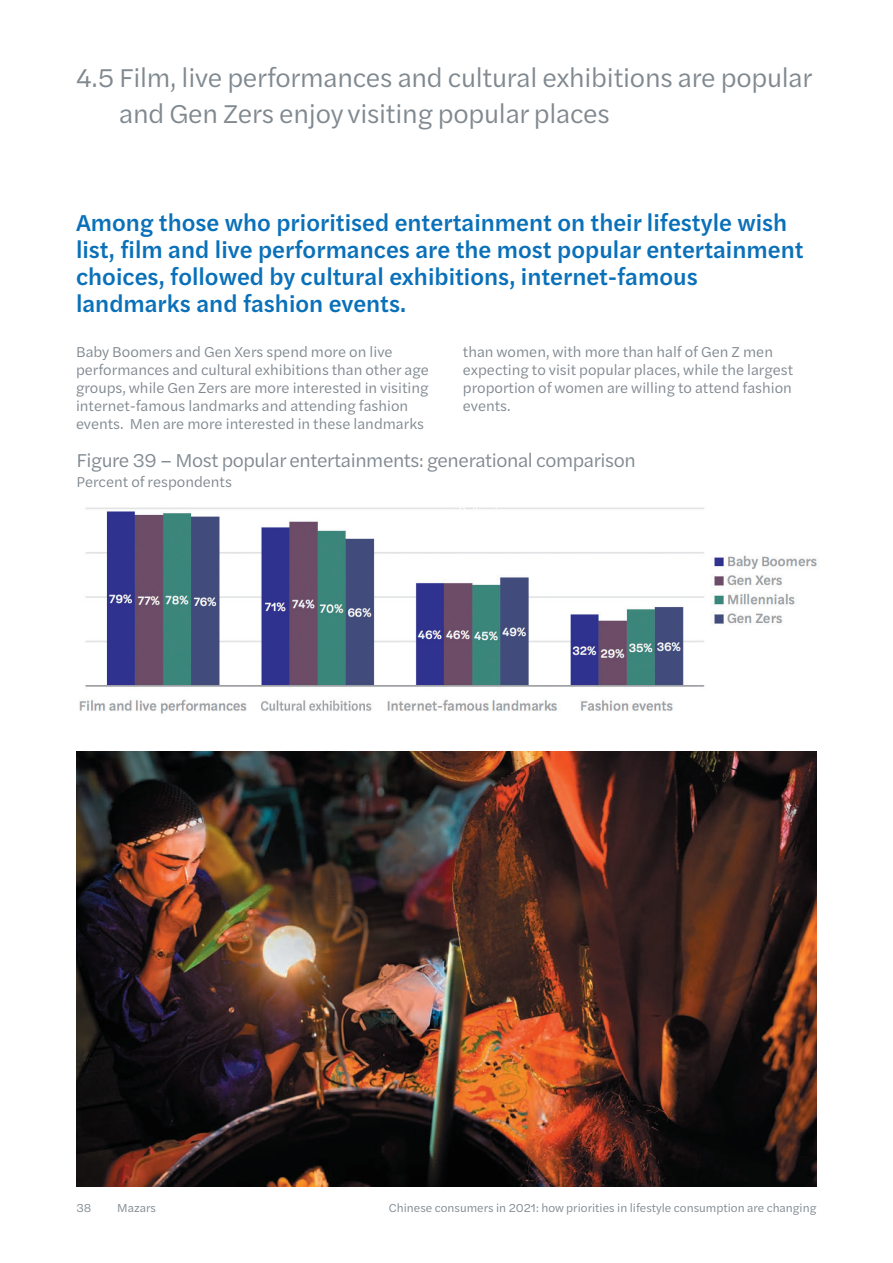
<style>
.page{position:relative;width:893px;height:1263px;background:#fff}
.page>*{position:absolute;margin:0;border:0;box-sizing:border-box;transform-origin:0 0}
.t1{font:27px/36px "Halyard Text";letter-spacing:-.01em;color:#808990}
.t2{font:500 24px/27px "Halyard Text";color:#0970b9}
.t3{font:19.5px "Halyard Text";letter-spacing:-.02em;color:#808990}
.t4{font:15px/18px "Halyard Text";color:#808990}
.t5{font:12px "Halyard Text";color:#808990}
</style>
<div class="page">
<img style="left:79px;top:507px;width:738px;height:207px">
<img style="left:77px;top:751px;width:739px;height:435px">
<h1 class="t1" style="left:119px;top:59px;width:695px;text-indent:-43px">4.5 Film, live performances and cultural exhibitions are popular and Gen Zers enjoy visiting popular places</h1>
<h2 class="t2" style="left:76px;top:208px;width:729px">Among those who prioritised entertainment on their lifestyle wish list, film and live performances are the most popular entertainment choices, followed by cultural exhibitions, internet-famous landmarks and fashion events.</h2>
<p class="t4" style="left:76px;top:342px;width:354px">Baby Boomers and Gen Xers spend more on live performances and cultural exhibitions than other age groups, while Gen Zers are more interested in visiting internet-famous landmarks and attending fashion events. Men are more interested in these landmarks</p>
<p class="t4" style="left:463px;top:342px;width:332px">than women, with more than half of Gen Z men expecting to visit popular places, while the largest proportion of women are willing to attend fashion events.</p>
<h3 class="t3" style="left:77px;top:447px;width:561px">Figure 39 – Most popular entertainments: generational comparison</h3>
<p class="t4" style="left:77px;top:472px;width:157px">Percent of respondents</p>
<p class="t5" style="left:77px;top:1199px;width:17px">38</p>
<p class="t5" style="left:117px;top:1199px;width:40px">Mazars</p>
<p class="t5" style="left:389px;top:1199px;width:429px">Chinese consumers in 2021: how priorities in lifestyle consumption are changing</p>
</div>
